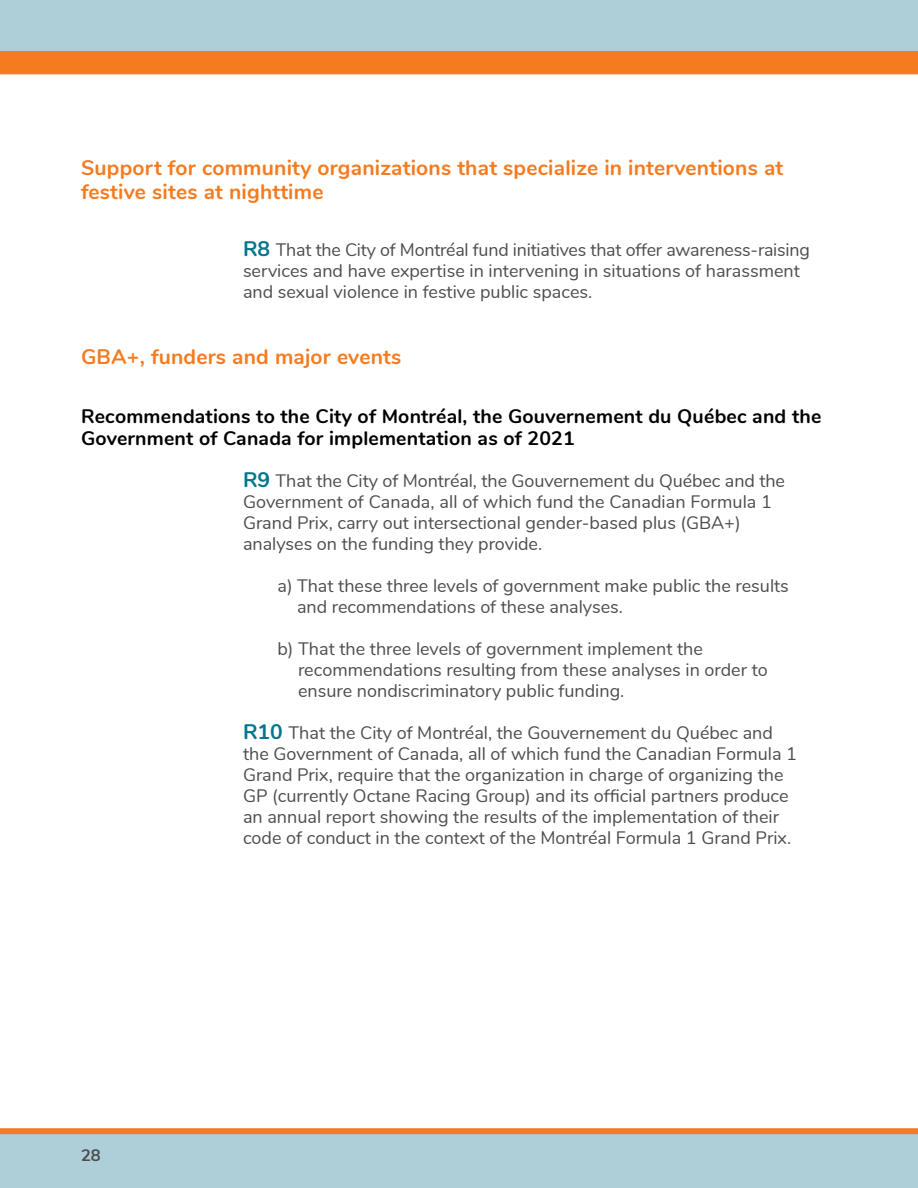
<style>
.page{position:relative;width:918px;height:1188px;background:#fff}
.page>*{position:absolute;margin:0;border:0;box-sizing:border-box;transform-origin:0 0}
.H5__RECO_rouge{font:700 21px/24px "Nunito";letter-spacing:.01em;color:#f47b20}
.t1{font:700 19.5px/22.5px "Nunito";letter-spacing:.01em;color:#000}
.t2{font:18px/21px "Nunito";color:#4d4d4f}
.t3{font:700 16.5px "Nunito";color:#4d4d4f}
.s1{font-weight:700;font-size:21px;color:#00768d}
</style>
<div class="page">
<div style="left:0;top:1134px;width:918px;height:54px;background:#aeced8"></div>
<div style="left:0;top:0;width:918px;height:54px;background:#aeced8"></div>
<div style="left:0;top:51px;width:918px;height:6px;background:#f47b20"></div>
<div style="left:0;top:57px;width:918px;height:17px;background:#f47b20"></div>
<div style="left:0;top:1128px;width:918px;height:6px;background:#f47b20"></div>
<h5 class="H5__RECO_rouge" style="left:81px;top:155px;width:704px">Support for community organizations that specialize in interventions at festive sites at nighttime</h5>
<p class="t2" style="left:243px;top:239px;width:569px"><span class="s1">R8</span> That the City of Montréal fund initiatives that offer awareness‑raising services and have expertise in intervening in situations of harassment and sexual violence in festive public spaces.</p>
<h5 class="H5__RECO_rouge" style="left:81px;top:344px;width:322px">GBA+, funders and major events</h5>
<h6 class="t1" style="left:81px;top:404px;width:742px">Recommendations to the City of Montréal, the Gouvernement du Québec and the<br>Government of Canada for implementation as of 2021</h6>
<p class="t2" style="left:243px;top:470px;width:544px"><span class="s1">R9</span> That the City of Montréal, the Gouvernement du Québec and the Government of Canada, all of which fund the Canadian Formula 1<br>Grand Prix, carry out intersectional gender‑based plus (GBA+) analyses on the funding they provide.</p>
<p class="t2" style="left:297px;top:575px;width:493px;text-indent:-19px">a) That these three levels of government make public the results and recommendations of these analyses.</p>
<p class="t2" style="left:298px;top:638px;width:471px;text-indent:-21px">b) That the three levels of government implement the recommendations resulting from these analyses in order to ensure nondiscriminatory public funding.</p>
<p class="t2" style="left:243px;top:722px;width:556px"><span class="s1">R10</span> That the City of Montréal, the Gouvernement du Québec and the Government of Canada, all of which fund the Canadian Formula 1<br>Grand Prix, require that the organization in charge of organizing the GP (currently Octane Racing Group) and its official partners produce an annual report showing the results of the implementation of their code of conduct in the context of the Montréal Formula 1 Grand Prix.</p>
<p class="t3" style="left:81px;top:1143px;width:21px">28</p>
</div>
